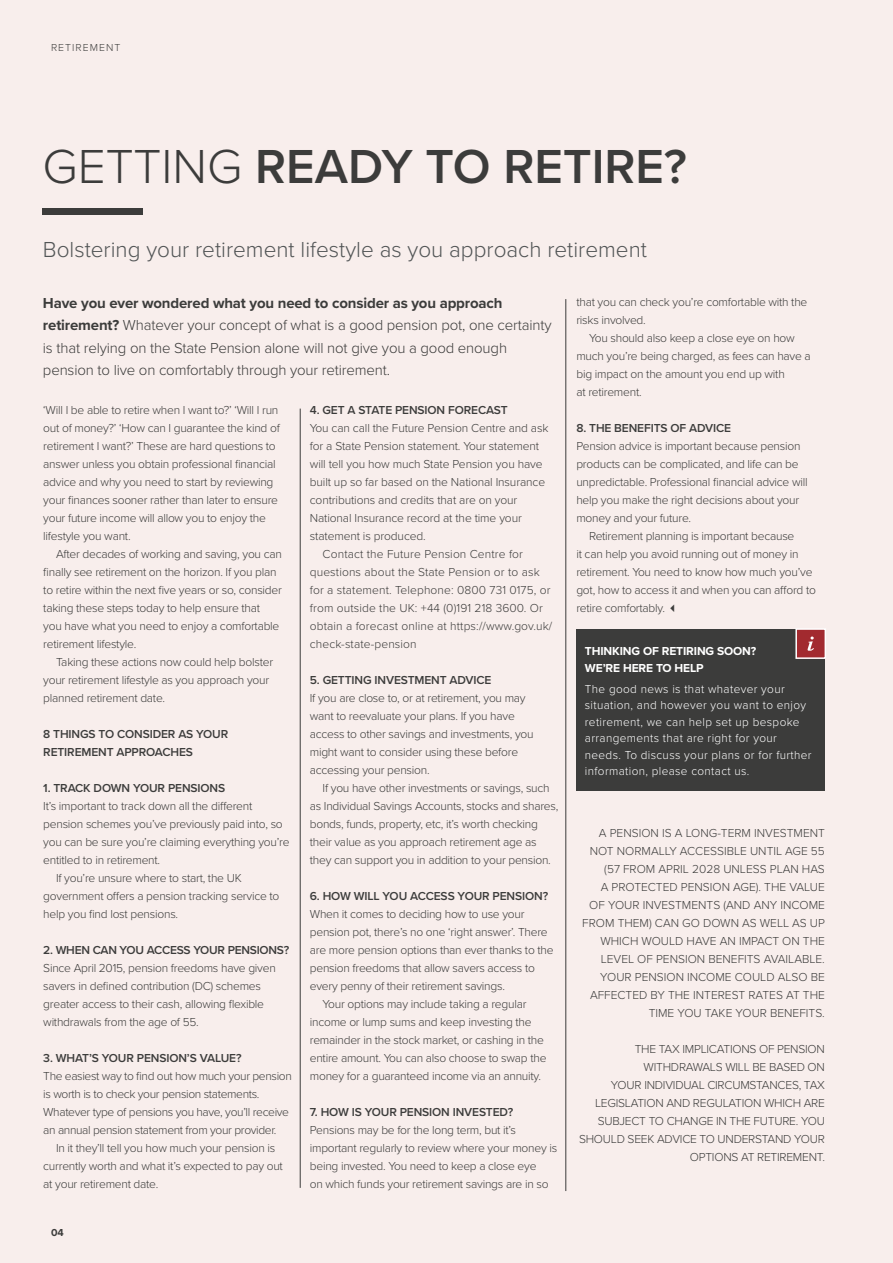
<style>
.page{position:relative;width:893px;height:1263px;background:#f8eeec}
.page>*{position:absolute;margin:0;border:0;box-sizing:border-box;transform-origin:0 0}
.t1{font:600 49.5px "Proxima Nova";color:#3c3c3b}
.t2{font:300 22.5px "Proxima Nova";color:#525556}
.t3{font:300 15px/22.5px "Proxima Nova";letter-spacing:-.01em;color:#3c3c3b}
.t4{font:300 12px/18px "Proxima Nova";letter-spacing:-.02em;color:#3c3c3b}
.t5{font:300 12px/18px "Proxima Nova";color:#3c3c3b;text-align:right}
.t6{font:600 12px/18px "Proxima Nova";letter-spacing:-.01em;color:#3c3c3b}
.t7{font:300 12px "Proxima Nova";letter-spacing:.01em;color:#3c3c3b}
.t8{font:300 12px/16.5px "Proxima Nova";letter-spacing:.03em;color:#fff}
.t9{font:700 12px/16.5px "Proxima Nova";letter-spacing:-.01em;color:#fff}
.t10{font:300 10.5px "Proxima Nova";letter-spacing:.1em;color:#3c3c3b}
.t11{font:700 10.5px "Proxima Nova";color:#3c3c3b}
.s1{font-weight:300}
.s2{font-weight:700}
</style>
<div class="page">
<div style="left:576px;top:630px;width:249px;height:161px;background:#3c3c3b"></div>
<div style="left:796px;top:629px;width:29px;height:29px;background:#a22a2f"></div>
<div style="left:795px;top:628px;width:31px;height:31px;border:2px solid #fff"></div>
<svg style="left:808px;top:636px;width:6px;height:15px"></svg>
<hr style="left:300px;top:409px;width:1px;height:779px;background:#3c3c3b">
<hr style="left:566px;top:299px;width:1px;height:892px;background:#3c3c3b">
<div style="left:43px;top:208px;width:100px;height:6px;background:#3c3c3b"></div>
<p class="t10" style="left:51px;top:43px;width:71px">RETIREMENT</p>
<h1 class="t1" style="left:43px;top:145px;width:646px"><span class="s1">GETTING</span> READY TO RETIRE?</h1>
<h2 class="t2" style="left:43px;top:240px;width:606px">Bolstering your retirement lifestyle as you approach retirement</h2>
<p class="t3" style="left:43px;top:292px;width:510px"><span class="s2">Have you ever wondered what you need to consider as you approach retirement?</span> Whatever your concept of what is a good pension pot, one certainty is that relying on the State Pension alone will not give you a good enough pension to live on comfortably through your retirement.</p>
<p class="t4" style="left:43px;top:402px;width:238px">‘Will I be able to retire when I want to?’ ‘Will I run out of money?’ ‘How can I guarantee the kind of retirement I want?’ These are hard questions to answer unless you obtain professional financial advice and why you need to start by reviewing your finances sooner rather than later to ensure your future income will allow you to enjoy the lifestyle you want.</p>
<p class="t4" style="left:43px;top:546px;width:240px;text-indent:13px">After decades of working and saving, you can finally see retirement on the horizon. If you plan to retire within the next five years or so, consider taking these steps today to help ensure that<br>you have what you need to enjoy a comfortable retirement lifestyle.</p>
<p class="t4" style="left:43px;top:654px;width:231px;text-indent:13px">Taking these actions now could help bolster your retirement lifestyle as you approach your planned retirement date.</p>
<p class="t6" style="left:43px;top:726px;width:187px">8 THINGS TO CONSIDER AS YOUR<br>RETIREMENT APPROACHES</p>
<p class="t6" style="left:43px;top:780px;width:183px">1. TRACK DOWN YOUR PENSIONS</p>
<p class="t4" style="left:43px;top:798px;width:211px">It’s important to track down all the different</p>
<p class="t4" style="left:43px;top:816px;width:241px">pension schemes you’ve previously paid into, so</p>
<p class="t4" style="left:43px;top:834px;width:248px">you can be sure you’re claiming everything you’re</p>
<p class="t4" style="left:43px;top:852px;width:118px">entitled to in retirement.</p>
<p class="t4" style="left:56px;top:870px;width:187px">If you’re unsure where to start, the UK</p>
<p class="t4" style="left:43px;top:888px;width:238px">government offers a pension tracking service to</p>
<p class="t4" style="left:43px;top:906px;width:136px">help you find lost pensions.</p>
<p class="t6" style="left:43px;top:942px;width:248px">2. WHEN CAN YOU ACCESS YOUR PENSIONS?</p>
<p class="t4" style="left:43px;top:960px;width:234px">Since April 2015, pension freedoms have given savers in defined contribution (DC) schemes greater access to their cash, allowing flexible withdrawals from the age of 55.</p>
<p class="t6" style="left:43px;top:1050px;width:200px">3. WHAT’S YOUR PENSION’S VALUE?</p>
<p class="t4" style="left:43px;top:1068px;width:250px">The easiest way to find out how much your pension is worth is to check your pension statements.<br>Whatever type of pensions you have, you’ll receive an annual pension statement from your provider.</p>
<p class="t4" style="left:43px;top:1140px;width:241px;text-indent:13px">In it they’ll tell you how much your pension is currently worth and what it’s expected to pay out at your retirement date.</p>
<p class="t4" style="left:576px;top:294px;width:233px">that you can check you’re comfortable with the risks involved.</p>
<p class="t4" style="left:576px;top:330px;width:236px;text-indent:13px">You should also keep a close eye on how much you’re being charged, as fees can have a big impact on the amount you end up with<br>at retirement.</p>
<p class="t6" style="left:576px;top:420px;width:156px">8. THE BENEFITS OF ADVICE</p>
<p class="t4" style="left:576px;top:438px;width:233px">Pension advice is important because pension products can be complicated, and life can be unpredictable. Professional financial advice will help you make the right decisions about your money and your future.</p>
<p class="t4" style="left:576px;top:528px;width:241px;text-indent:13px">Retirement planning is important because<br>it can help you avoid running out of money in retirement. You need to know how much you’ve got, how to access it and when you can afford to retire comfortably. ✓</p>
<p class="t6" style="left:310px;top:402px;width:199px">4. GET A STATE PENSION FORECAST</p>
<p class="t4" style="left:310px;top:420px;width:240px">You can call the Future Pension Centre and ask</p>
<p class="t4" style="left:310px;top:438px;width:231px">for a State Pension statement. Your statement</p>
<p class="t4" style="left:310px;top:456px;width:234px">will tell you how much State Pension you have</p>
<p class="t4" style="left:310px;top:474px;width:237px">built up so far based on the National Insurance</p>
<p class="t4" style="left:310px;top:492px;width:209px">contributions and credits that are on your</p>
<p class="t4" style="left:310px;top:510px;width:214px">National Insurance record at the time your</p>
<p class="t4" style="left:310px;top:528px;width:118px">statement is produced.</p>
<p class="t7" style="left:323px;top:549px;width:202px">Contact the Future Pension Centre for</p>
<p class="t7" style="left:310px;top:567px;width:231px">questions about the State Pension or to ask</p>
<p class="t7" style="left:310px;top:585px;width:242px">for a statement. Telephone: 0800 731 0175, or</p>
<p class="t7" style="left:310px;top:603px;width:235px">from outside the UK: +44 (0)191 218 3600. Or</p>
<p class="t7" style="left:310px;top:621px;width:244px">obtain a forecast online at https://www.gov.uk/</p>
<p class="t7" style="left:310px;top:639px;width:108px">check-state-pension</p>
<p class="t6" style="left:310px;top:672px;width:183px">5. GETTING INVESTMENT ADVICE</p>
<p class="t4" style="left:310px;top:690px;width:225px">If you are close to, or at retirement, you may want to reevaluate your plans. If you have access to other savings and investments, you might want to consider using these before accessing your pension.</p>
<p class="t4" style="left:310px;top:780px;width:250px;text-indent:13px">If you have other investments or savings, such as Individual Savings Accounts, stocks and shares, bonds, funds, property, etc, it’s worth checking their value as you approach retirement age as they can support you in addition to your pension.</p>
<p class="t6" style="left:310px;top:888px;width:240px">6. HOW WILL YOU ACCESS YOUR PENSION?</p>
<p class="t4" style="left:310px;top:906px;width:216px">When it comes to deciding how to use your</p>
<p class="t4" style="left:310px;top:924px;width:239px">pension pot, there’s no one ‘right answer’. There</p>
<p class="t4" style="left:310px;top:942px;width:245px">are more pension options than ever thanks to the</p>
<p class="t4" style="left:310px;top:960px;width:227px">pension freedoms that allow savers access to</p>
<p class="t4" style="left:310px;top:978px;width:197px">every penny of their retirement savings.</p>
<p class="t4" style="left:323px;top:996px;width:205px">Your options may include taking a regular</p>
<p class="t4" style="left:310px;top:1014px;width:223px">income or lump sums and keep investing the</p>
<p class="t4" style="left:310px;top:1032px;width:236px">remainder in the stock market, or cashing in the</p>
<p class="t4" style="left:310px;top:1050px;width:238px">entire amount. You can also choose to swap the</p>
<p class="t4" style="left:310px;top:1068px;width:233px">money for a guaranteed income via an annuity.</p>
<p class="t6" style="left:310px;top:1104px;width:205px">7. HOW IS YOUR PENSION INVESTED?</p>
<p class="t4" style="left:310px;top:1122px;width:249px">Pensions may be for the long term, but it’s important regularly to review where your money is being invested. You need to keep a close eye<br>on which funds your retirement savings are in so</p>
<p class="t9" style="left:585px;top:644px;width:173px">THINKING OF RETIRING SOON?<br>WE’RE HERE TO HELP</p>
<p class="t8" style="left:585px;top:681px;width:228px">The good news is that whatever your situation, and however you want to enjoy retirement, we can help set up bespoke arrangements that are right for your needs. To discuss your plans or for further information, please contact us.</p>
<p class="t5" style="left:582px;top:825px;width:244px">A PENSION IS A LONG-TERM INVESTMENT NOT NORMALLY ACCESSIBLE UNTIL AGE 55 (57 FROM APRIL 2028 UNLESS PLAN HAS<br>A PROTECTED PENSION AGE). THE VALUE OF YOUR INVESTMENTS (AND ANY INCOME FROM THEM) CAN GO DOWN AS WELL AS UP WHICH WOULD HAVE AN IMPACT ON THE LEVEL OF PENSION BENEFITS AVAILABLE.<br>YOUR PENSION INCOME COULD ALSO BE AFFECTED BY THE INTEREST RATES AT THE TIME YOU TAKE YOUR BENEFITS.</p>
<p class="t4" style="left:579px;top:1041px;width:247px;text-align:right">THE TAX IMPLICATIONS OF PENSION WITHDRAWALS WILL BE BASED ON<br>YOUR INDIVIDUAL CIRCUMSTANCES, TAX LEGISLATION AND REGULATION WHICH ARE SUBJECT TO CHANGE IN THE FUTURE. YOU SHOULD SEEK ADVICE TO UNDERSTAND YOUR OPTIONS AT RETIREMENT.</p>
<p class="t11" style="left:51px;top:1228px;width:14px">04</p>
</div>
